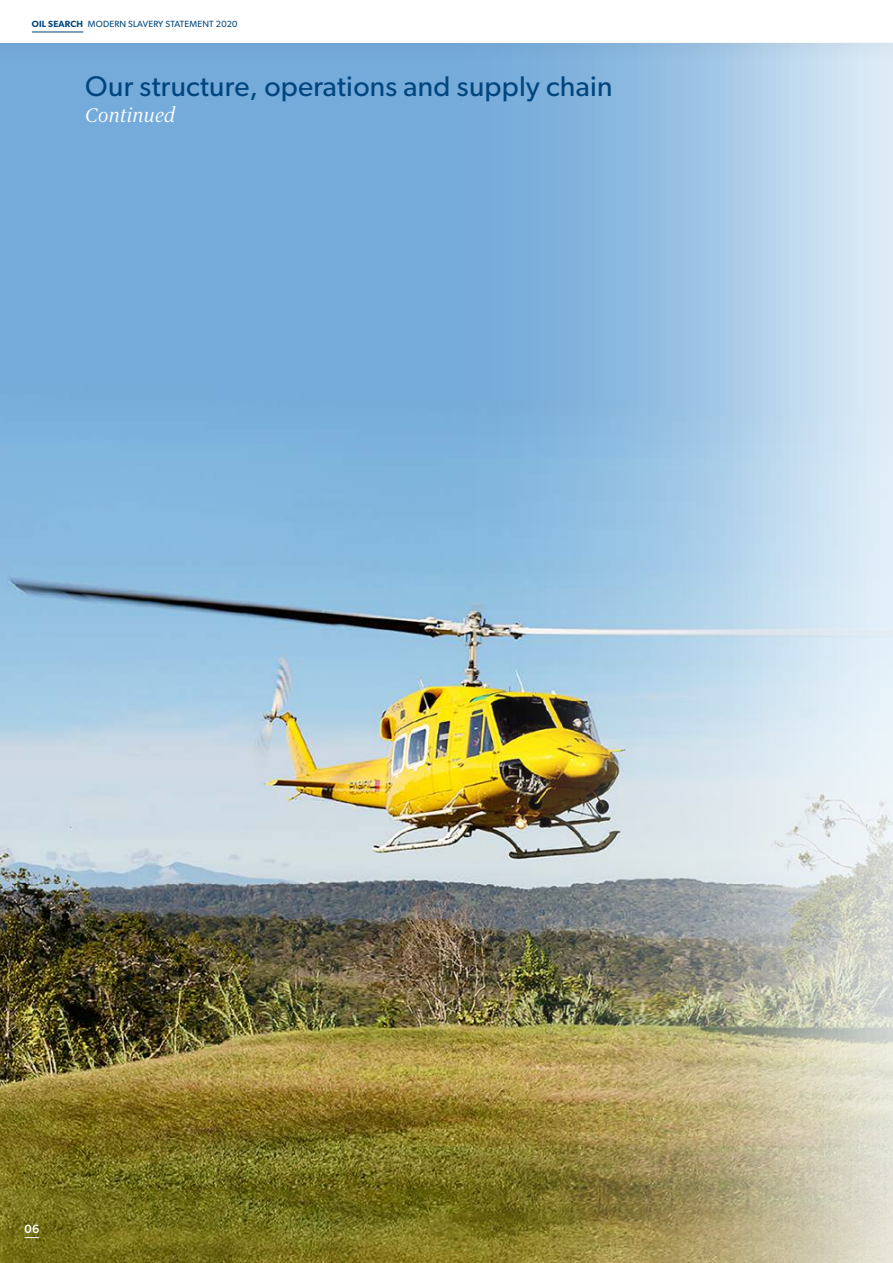
<style>
.page{position:relative;width:893px;height:1263px;background:#fff}
.page>*{position:absolute;margin:0;border:0;box-sizing:border-box;transform-origin:0 0}
.P1{font:28.5px "Gibson";letter-spacing:.01em;color:#00457d}
.P3{font:italic 24px "Luxury Text";letter-spacing:.01em;color:#fff}
.t1{font:500 12px "Gibson";color:#fff}
.t2{font:9px "Gibson";letter-spacing:.02em;color:#00457d}
.s1{font-weight:600}
</style>
<div class="page">
<img style="left:0;top:60px;width:893px;height:1203px">
<hr style="left:32px;top:32px;width:51px;height:1px;background:#00457d">
<svg style="left:0;top:43px;width:893px;height:17px;background:#86b4db"></svg>
<svg style="left:25px;top:1237px;width:14px;height:1px"></svg>
<p class="t2" style="left:32px;top:19px;width:207px"><span class="s1">OIL SEARCH</span> MODERN SLAVERY STATEMENT 2020</p>
<p class="P1" style="left:85px;top:69px;width:529px">Our structure, operations and supply chain</p>
<p class="P3" style="left:85px;top:101px;width:92px">Continued</p>
<p class="t1" style="left:25px;top:1222px;width:16px">06</p>
</div>
